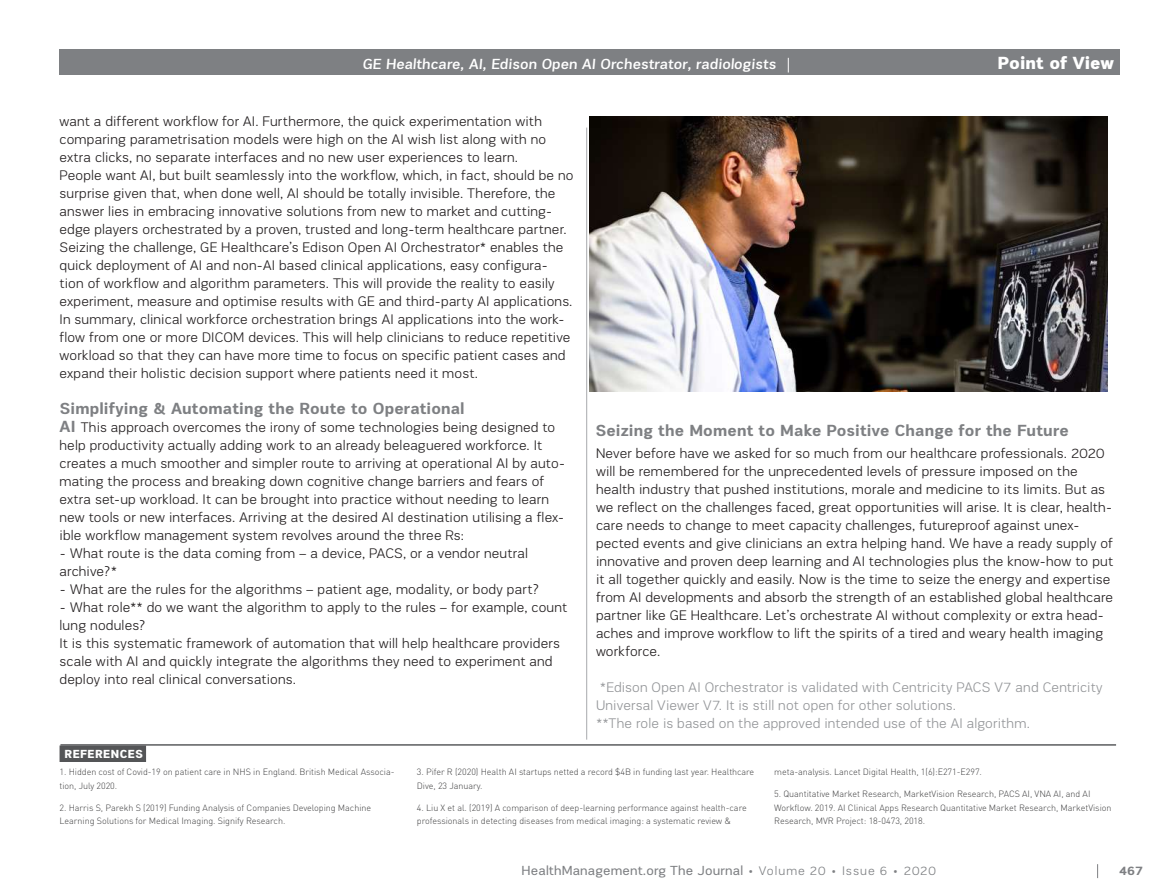
<style>
.page{position:relative;width:1174px;height:893px;background:#fff}
.page>*{position:absolute;margin:0;border:0;box-sizing:border-box;transform-origin:0 0}
.t1{font:900 18px "PRC Fidelity";color:#fff}
.t2{font:700 16.5px "PRC Fidelity";letter-spacing:.01em;color:#7e8083}
.t3{font:500 15px "PRC Fidelity";color:#fff}
.t4{font:300 14.25px/18px "PRC Fidelity";letter-spacing:.01em;color:#231f20}
.t5{font:300 14.25px/18px "PRC Fidelity";letter-spacing:.01em;color:#939598}
.t6{font:13.5px "PRC Fidelity";letter-spacing:.01em;color:#7e8083}
.t7{font:700 12.75px "PRC Fidelity";color:#7e8083}
.t8{font:900 12px "PRC Fidelity";letter-spacing:.045em;color:#fff}
.t9{font:300 9px/13.5px "DIN Pro";letter-spacing:-.005em;color:#3e3e3f}
.s1{font-weight:700;font-size:16.5px;color:#7e8083}
.s2{font-weight:300;font-size:12.75px}
</style>
<div class="page">
<svg style="left:1097px;top:864px;width:1px;height:14px"></svg>
<div style="left:60px;top:50px;width:1059px;height:25px;background:#7e8083"></div>
<svg style="left:788px;top:58px;width:1px;height:14px"></svg>
<hr style="left:60px;top:744px;width:1056px;height:2px;background:#545557">
<div style="left:60px;top:745px;width:86px;height:17px;background:#545557"></div>
<hr style="left:586px;top:128px;width:1px;height:612px;background:#a8a9ad">
<img style="left:589px;top:117px;width:518px;height:274px">
<p class="t3" style="left:362px;top:56px;width:416px">GE Healthcare, AI, Edison Open AI Orchestrator, radiologists</p>
<p class="t1" style="left:997px;top:52px;width:118px">Point of View</p>
<p class="t4" style="left:60px;top:112px;width:515px">want a different workflow for AI. Furthermore, the quick experimentation with comparing parametrisation models were high on the AI wish list along with no extra clicks, no separate interfaces and no new user experiences to learn.<br>People want AI, but built seamlessly into the workflow, which, in fact, should be no surprise given that, when done well, AI should be totally invisible. Therefore, the answer lies in embracing innovative solutions from new to market and cutting&shy;edge players orchestrated by a proven, trusted and long-term healthcare partner.<br>Seizing the challenge, GE Healthcare’s Edison Open AI Orchestrator* enables the quick deployment of AI and non-AI based clinical applications, easy configura&shy;tion of workflow and algorithm parameters. This will provide the reality to easily experiment, measure and optimise results with GE and third-party AI applications.<br>In summary, clinical workforce orchestration brings AI applications into the work&shy;flow from one or more DICOM devices. This will help clinicians to reduce repetitive workload so that they can have more time to focus on specific patient cases and expand their holistic decision support where patients need it most.</p>
<p class="t2" style="left:60px;top:399px;width:406px">Simplifying &amp; Automating the Route to Operational</p>
<p class="t4" style="left:60px;top:418px;width:507px"><span class="s1">AI</span> This approach overcomes the irony of some technologies being designed to help productivity actually adding work to an already beleaguered workforce. It creates a much smoother and simpler route to arriving at operational AI by auto&shy;mating the process and breaking down cognitive change barriers and fears of extra set-up workload. It can be brought into practice without needing to learn new tools or new interfaces. Arriving at the desired AI destination utilising a flex&shy;ible workflow management system revolves around the three Rs:</p>
<p class="t4" style="left:60px;top:544px;width:470px">- What route is the data coming from – a device, PACS, or a vendor neutral archive?*</p>
<p class="t4" style="left:60px;top:580px;width:481px">- What are the rules for the algorithms – patient age, modality, or body part?</p>
<p class="t4" style="left:60px;top:598px;width:509px">- What role** do we want the algorithm to apply to the rules – for example, count lung nodules?<br>It is this systematic framework of automation that will help healthcare providers scale with AI and quickly integrate the algorithms they need to experiment and deploy into real clinical conversations.</p>
<p class="t8" style="left:65px;top:747px;width:80px">REFERENCES</p>
<p class="t2" style="left:595px;top:421px;width:475px">Seizing the Moment to Make Positive Change for the Future</p>
<p class="t4" style="left:596px;top:444px;width:518px">Never before have we asked for so much from our healthcare professionals. 2020 will be remembered for the unprecedented levels of pressure imposed on the health industry that pushed institutions, morale and medicine to its limits. But as we reflect on the challenges faced, great opportunities will arise. It is clear, health&shy;care needs to change to meet capacity challenges, futureproof against unex&shy;pected events and give clinicians an extra helping hand. We have a ready supply of innovative and proven deep learning and AI technologies plus the know-how to put it all together quickly and easily. Now is the time to seize the energy and expertise from AI developments and absorb the strength of an established global healthcare partner like GE Healthcare. Let’s orchestrate AI without complexity or extra head&shy;aches and improve workflow to lift the spirits of a tired and weary health imaging workforce.</p>
<p class="t5" style="left:596px;top:678px;width:508px">*Edison Open AI Orchestrator is validated with Centricity PACS V7 and Centricity<br>Universal Viewer V7. It is still not open for other solutions.<br>**The role is based on the approved intended use of the AI algorithm.</p>
<p class="t9" style="left:60px;top:765px;width:336px">1. Hidden cost of Covid-19 on patient care in NHS in England. British Medical Associa&shy;tion, July 2020.</p>
<p class="t9" style="left:60px;top:800px;width:313px">2. Harris S, Parekh S (2019) Funding Analysis of Companies Developing Machine<br>Learning Solutions for Medical Imaging. Signify Research.</p>
<p class="t9" style="left:417px;top:765px;width:339px">3. Pifer R (2020) Health AI startups netted a record $4B in funding last year. Healthcare<br>Dive, 23 January.</p>
<p class="t9" style="left:417px;top:800px;width:331px">4. Liu X et al. (2019) A comparison of deep-learning performance against health-care professionals in detecting diseases from medical imaging: a systematic review &amp;</p>
<p class="t9" style="left:774px;top:765px;width:209px">meta-analysis. Lancet Digital Health, 1(6):E271-E297.</p>
<p class="t9" style="left:774px;top:787px;width:339px">5. Quantitative Market Research, MarketVision Research, PACS AI, VNA AI, and AI<br>Workflow. 2019. AI Clinical Apps Research Quantitative Market Research, MarketVision<br>Research, MVR Project: 18-0473, 2018.</p>
<p class="t6" style="left:521px;top:863px;width:416px">HealthManagement.org The Journal <span class="s2">• Volume 20 • Issue 6 • 2020</span></p>
<p class="t7" style="left:1119px;top:863px;width:25px">467</p>
</div>
